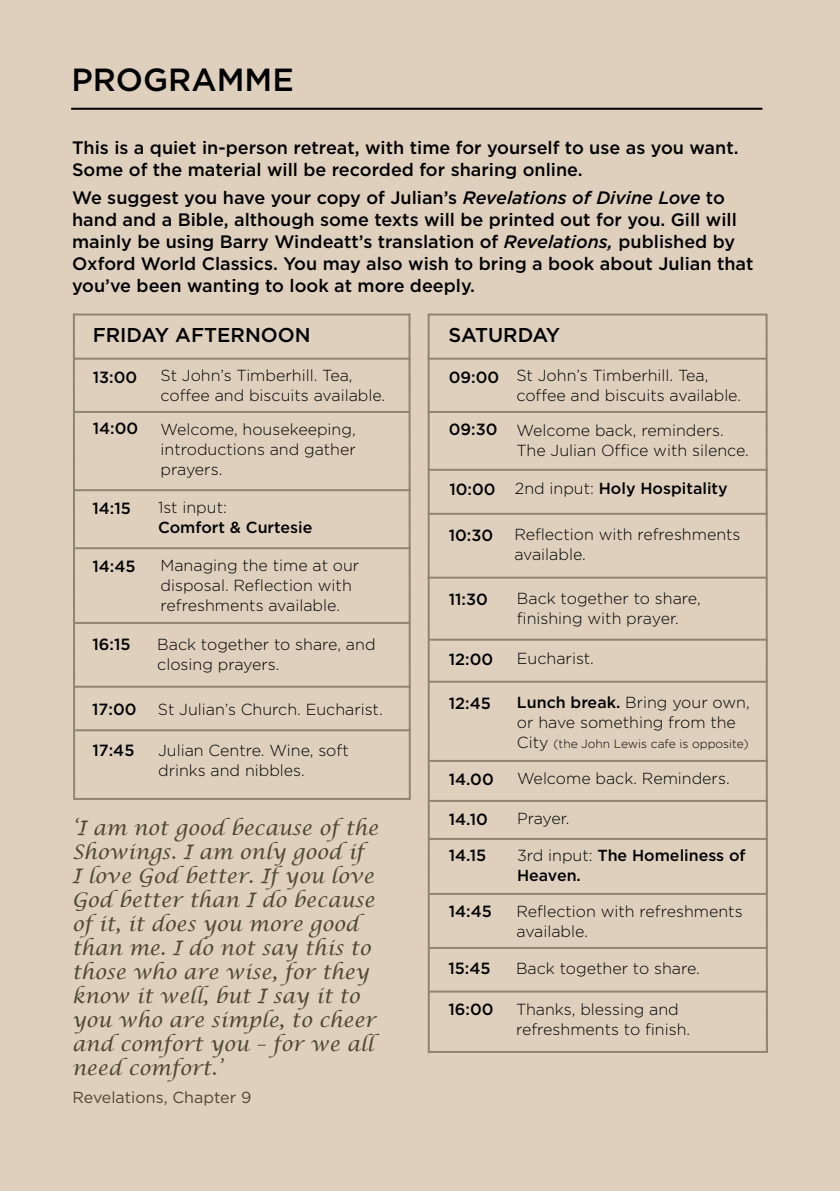
<style>
.page{position:relative;width:840px;height:1191px;background:#fff}
.page>*{position:absolute;margin:0;border:0;box-sizing:border-box;transform-origin:0 0}
.t1{font:500 32px "Gotham";color:#000}
.t2{font:italic 20px/24px "Lucida Calligraphy";color:#504730}
.t3{font:500 20px "Gotham";color:#000}
.t4{font:500 20px "Gotham";letter-spacing:-.03em;color:#000}
.t5{font:500 18px/22px "Gotham";color:#000}
.t6{font:500 16.2px "Gotham";color:#000}
.t7{font:300 16px/20px "Gotham";color:#000}
.t8{font:500 16px/20px "Gotham";color:#000}
.t9{font:16px "Gotham";color:#504730}
.t10{font:300 12px "Gotham";color:#000}
.s1{font-style:italic}
.s2{font-size:16.2px}
.s3{font-weight:300}
.s4{font-weight:500}
.s5{font-size:16px}
</style>
<div class="page">
<div style="left:0;top:0;width:839px;height:1191px;background:#ded0bc"></div>
<hr style="left:765px;top:314px;width:2px;height:738px;background:#8f8472">
<hr style="left:71px;top:108px;width:691px;height:2px;background:#000">
<hr style="left:427px;top:315px;width:2px;height:738px;background:#8f8472">
<hr style="left:73px;top:313px;width:337px;height:2px;background:#8f8472">
<hr style="left:73px;top:358px;width:337px;height:2px;background:#8f8472">
<hr style="left:73px;top:411px;width:336px;height:2px;background:#8f8472">
<hr style="left:427px;top:576px;width:338px;height:2px;background:#8f8472">
<hr style="left:74px;top:489px;width:336px;height:2px;background:#8f8472">
<hr style="left:75px;top:547px;width:335px;height:2px;background:#8f8472">
<hr style="left:75px;top:729px;width:335px;height:2px;background:#8f8472">
<hr style="left:428px;top:760px;width:339px;height:2px;background:#8f8472">
<hr style="left:75px;top:798px;width:335px;height:2px;background:#8f8472">
<hr style="left:429px;top:893px;width:337px;height:2px;background:#8f8472">
<hr style="left:428px;top:990px;width:339px;height:2px;background:#8f8472">
<hr style="left:428px;top:947px;width:338px;height:2px;background:#8f8472">
<hr style="left:73px;top:314px;width:2px;height:486px;background:#8f8472">
<hr style="left:427px;top:513px;width:340px;height:2px;background:#8f8472">
<hr style="left:74px;top:622px;width:336px;height:2px;background:#8f8472">
<hr style="left:74px;top:685px;width:336px;height:2px;background:#8f8472">
<hr style="left:428px;top:1051px;width:339px;height:2px;background:#8f8472">
<hr style="left:428px;top:680px;width:339px;height:2px;background:#8f8472">
<hr style="left:428px;top:638px;width:338px;height:2px;background:#8f8472">
<hr style="left:428px;top:800px;width:339px;height:2px;background:#8f8472">
<hr style="left:428px;top:838px;width:339px;height:2px;background:#8f8472">
<hr style="left:408px;top:314px;width:2px;height:485px;background:#8f8472">
<hr style="left:427px;top:469px;width:340px;height:2px;background:#8f8472">
<hr style="left:427px;top:313px;width:339px;height:2px;background:#8f8472">
<hr style="left:427px;top:358px;width:339px;height:2px;background:#8f8472">
<hr style="left:427px;top:411px;width:338px;height:2px;background:#8f8472">
<h1 class="t1" style="left:71px;top:58px;width:224px">PROGRAMME</h1>
<p class="t5" style="left:72px;top:136px;width:667px">This is a quiet in-person retreat, with time for yourself to use as you want.<br>Some of the material will be recorded for sharing online.</p>
<p class="t5" style="left:72px;top:186px;width:682px">We suggest you have your copy of Julian’s <span class="s1">Revelations of Divine Love</span> to hand and a Bible, although some texts will be printed out for you. Gill will mainly be using Barry Windeatt’s translation of <span class="s1">Revelations,</span> published by Oxford World Classics. You may also wish to bring a book about Julian that you’ve been wanting to look at more deeply.</p>
<p class="t3" style="left:93px;top:322px;width:219px">Friday AFTERNOON</p>
<p class="t4" style="left:448px;top:322px;width:111px">Sat urday</p>
<p class="t6" style="left:448px;top:367px;width:52px">09:00</p>
<p class="t7" style="left:516px;top:365px;width:226px">St John’s Timberhill. Tea, coffee and biscuits available.</p>
<p class="t7" style="left:516px;top:420px;width:234px">Welcome back, reminders.<br>The Julian Office with silence.</p>
<p class="t7" style="left:160px;top:365px;width:226px">St John’s Timberhill. Tea, coffee and biscuits available.</p>
<p class="t7" style="left:160px;top:419px;width:197px;text-align:justify">Welcome, housekeeping, introductions and gather prayers.</p>
<p class="t6" style="left:93px;top:366px;width:46px">13:00</p>
<p class="t6" style="left:93px;top:417px;width:47px">14:00</p>
<p class="t6" style="left:448px;top:419px;width:50px">09:30</p>
<p class="t6" style="left:92px;top:497px;width:40px">14:15</p>
<p class="t6" style="left:92px;top:555px;width:45px">14:45</p>
<p class="t7" style="left:158px;top:498px;width:70px">1st input:</p>
<p class="t8" style="left:158px;top:517px;width:156px">Comfort &amp; Curtesie</p>
<p class="t7" style="left:160px;top:555px;width:200px">Managing the time at our disposal. Reflection with refreshments available.</p>
<p class="t6" style="left:92px;top:633px;width:40px">16:15</p>
<p class="t7" style="left:157px;top:634px;width:220px">Back together to share, and closing prayers.</p>
<p class="t6" style="left:92px;top:698px;width:46px">17:00</p>
<p class="t7" style="left:158px;top:699px;width:226px">St Julian’s Church. Eucharist.</p>
<p class="t6" style="left:92px;top:739px;width:43px">17:45</p>
<p class="t7" style="left:158px;top:740px;width:192px">Julian Centre. Wine, soft drinks and nibbles.</p>
<p class="t2" style="left:72px;top:816px;width:308px">‘I am not good because of the<br>Showings. I am only good if<br>I love God better. If you love<br>God better than I do because of it, it does you more good than me. I do not say this to those who are wise, for they know it well, but I say it to you who are simple, to cheer and comfort you – for we all need comfort.’</p>
<p class="t9" style="left:72px;top:1086px;width:180px">Revelations, Chapter 9</p>
<p class="t8" style="left:449px;top:478px;width:280px"><span class="s2">10:00</span> <span class="s3">2nd input:</span> Holy Hospitality</p>
<p class="t6" style="left:448px;top:524px;width:46px">10:30</p>
<p class="t6" style="left:448px;top:588px;width:41px">11:30</p>
<p class="t7" style="left:514px;top:524px;width:227px">Reflection with refreshments available.</p>
<p class="t7" style="left:516px;top:588px;width:185px">Back together to share, finishing with prayer.</p>
<p class="t6" style="left:448px;top:648px;width:46px">12:00</p>
<p class="t7" style="left:516px;top:648px;width:78px">Eucharist.</p>
<p class="t7" style="left:516px;top:692px;width:234px"><span class="s4">Lunch break.</span> Bring your own, or have something from the</p>
<p class="t10" style="left:516px;top:736px;width:233px"><span class="s5">City</span> (the John Lewis cafe is opposite)</p>
<p class="t6" style="left:448px;top:692px;width:44px">12:45</p>
<p class="t6" style="left:448px;top:768px;width:46px">14.00</p>
<p class="t7" style="left:516px;top:768px;width:214px">Welcome back. Reminders.</p>
<p class="t6" style="left:448px;top:808px;width:41px">14.10</p>
<p class="t7" style="left:516px;top:808px;width:54px">Prayer.</p>
<p class="t6" style="left:448px;top:844px;width:39px">14.15</p>
<p class="t6" style="left:448px;top:900px;width:45px">14:45</p>
<p class="t8" style="left:516px;top:844px;width:230px"><span class="s3">3rd input:</span> The Homeliness of<br>Heaven.</p>
<p class="t7" style="left:516px;top:901px;width:227px">Reflection with refreshments available.</p>
<p class="t6" style="left:448px;top:957px;width:44px">15:45</p>
<p class="t7" style="left:516px;top:958px;width:185px">Back together to share.</p>
<p class="t6" style="left:448px;top:998px;width:47px">16:00</p>
<p class="t7" style="left:516px;top:999px;width:175px">Thanks, blessing and refreshments to finish.</p>
</div>
